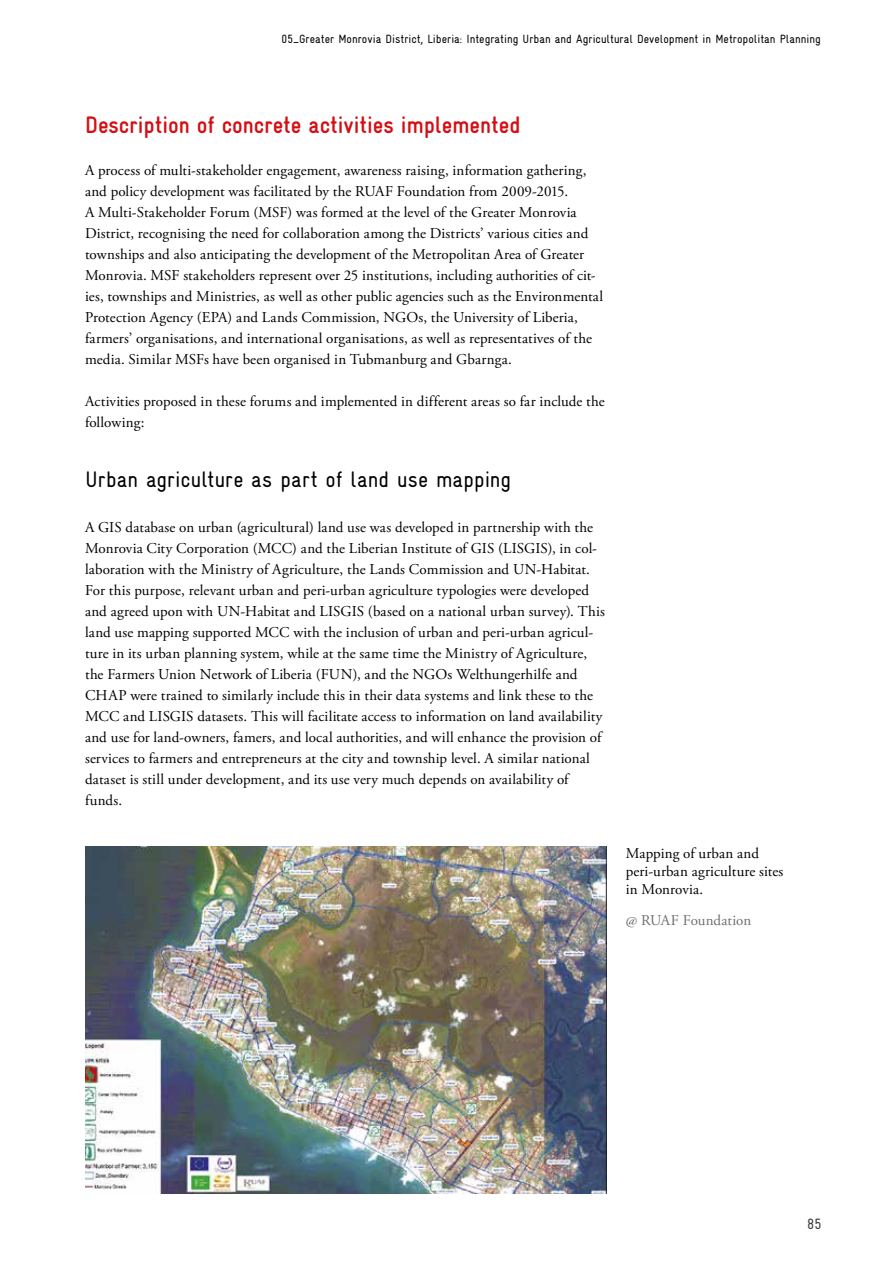
<style>
.page{position:relative;width:893px;height:1263px;background:#fff}
.page>*{position:absolute;margin:0;border:0;box-sizing:border-box;transform-origin:0 0}
.t1{font:700 24px "Gravur Condensed";color:#d40f14}
.t2{font:condensed 22.5px "Gravur";letter-spacing:.005em;color:#000}
.t3{font:15px/21px "Adobe Garamond Pro";letter-spacing:.01em;color:#000}
.t4{font:15px "Adobe Garamond Pro";letter-spacing:-.005em;color:#706f6f}
.t5{font:condensed 15px "Gravur";color:#3c3c3b}
.t6{font:condensed 12px "Gravur";color:#000}
</style>
<div class="page">
<img style="left:85px;top:846px;width:521px;height:347px">
<p class="t6" style="left:282px;top:32px;width:541px">05_Greater Monrovia District, Liberia: Integrating Urban and Agricultural Development in Metropolitan Planning</p>
<h1 class="t1" style="left:85px;top:111px;width:437px">Description of concrete activities implemented</h1>
<p class="t3" style="left:85px;top:160px;width:520px">A process of multi-stakeholder engagement, awareness raising, information gathering, and policy development was facilitated by the RUAF Foundation from 2009-2015.<br>A Multi-Stakeholder Forum (MSF) was formed at the level of the Greater Monrovia District, recognising the need for collaboration among the Districts’ various cities and townships and also anticipating the development of the Metropolitan Area of Greater Monrovia. MSF stakeholders represent over 25 institutions, including authorities of cit&shy;ies, townships and Ministries, as well as other public agencies such as the Environmental Protection Agency (EPA) and Lands Commission, NGOs, the University of Liberia, farmers’ organisations, and international organisations, as well as representatives of the media. Similar MSFs have been organised in Tubmanburg and Gbarnga.</p>
<p class="t3" style="left:85px;top:391px;width:521px">Activities proposed in these forums and implemented in different areas so far include the following:</p>
<h2 class="t2" style="left:85px;top:467px;width:428px">Urban agriculture as part of land use mapping</h2>
<p class="t3" style="left:85px;top:517px;width:521px">A GIS database on urban (agricultural) land use was developed in partnership with the Monrovia City Corporation (MCC) and the Liberian Institute of GIS (LISGIS), in col&shy;laboration with the Ministry of Agriculture, the Lands Commission and UN-Habitat.<br>For this purpose, relevant urban and peri-urban agriculture typologies were developed and agreed upon with UN-Habitat and LISGIS (based on a national urban survey). This land use mapping supported MCC with the inclusion of urban and peri-urban agricul&shy;ture in its urban planning system, while at the same time the Ministry of Agriculture, the Farmers Union Network of Liberia (FUN), and the NGOs Welthungerhilfe and CHAP were trained to similarly include this in their data systems and link these to the MCC and LISGIS datasets. This will facilitate access to information on land availability and use for land-owners, famers, and local authorities, and will enhance the provision of services to farmers and entrepreneurs at the city and township level. A similar national dataset is still under development, and its use very much depends on availability of funds.</p>
<p class="t3" style="left:626px;top:845px;width:159px;line-height:18px">Mapping of urban and peri-urban agriculture sites in Monrovia.</p>
<p class="t4" style="left:626px;top:911px;width:127px">@ RUAF Foundation</p>
<p class="t5" style="left:807px;top:1215px;width:16px">85</p>
</div>
